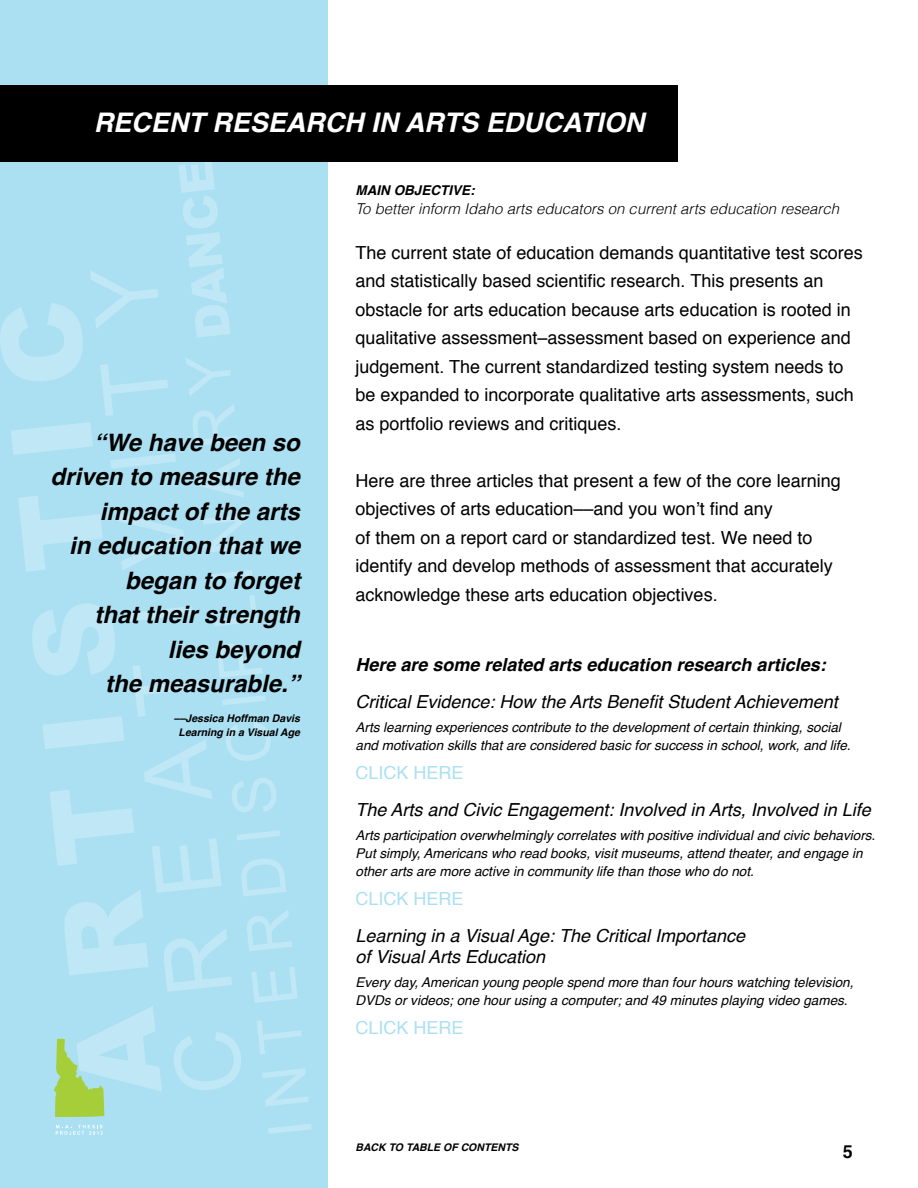
<style>
.page{position:relative;width:918px;height:1188px;background:#fff}
.page>*{position:absolute;margin:0;border:0;box-sizing:border-box;transform-origin:0 0}
.t1{font:italic 700 27px "Helvetica";color:#fff}
.t2{font:italic 700 24px/34.5px "Helvetica";color:#000;text-align:right}
.t3{font:18px/28.5px "Helvetica";color:#000}
.t4{font:italic 18px/21px "Helvetica";color:#000}
.t5{font:italic 700 18px "Helvetica";color:#000}
.t6{font:18px "Helvetica";color:#abe0f3}
.t7{font:700 18px "Helvetica";color:#000}
.t8{font:italic 300 15px "Helvetica";color:#000}
.t9{font:italic 13.5px/18px "Helvetica";color:#000}
.t10{font:italic 700 13.5px "Helvetica";color:#000}
.t11{font:italic 700 10.5px/13.5px "Helvetica";color:#000;text-align:center}
</style>
<div class="page">
<div style="left:0;top:0;width:328px;height:1188px;background:#abe0f3"></div>
<svg style="left:179px;top:162px;width:51px;height:175px"></svg>
<svg style="left:268px;top:1124px;width:44px;height:10px"></svg>
<svg style="left:209px;top:570px;width:43px;height:10px"></svg>
<svg style="left:203px;top:515px;width:46px;height:38px"></svg>
<svg style="left:199px;top:458px;width:45px;height:40px"></svg>
<svg style="left:193px;top:404px;width:45px;height:42px"></svg>
<svg style="left:186px;top:358px;width:45px;height:38px"></svg>
<svg style="left:18px;top:496px;width:85px;height:76px"></svg>
<svg style="left:11px;top:422px;width:82px;height:33px"></svg>
<svg style="left:0;top:303px;width:83px;height:78px"></svg>
<svg style="left:116px;top:512px;width:68px;height:58px"></svg>
<svg style="left:111px;top:453px;width:65px;height:16px"></svg>
<svg style="left:100px;top:364px;width:68px;height:52px"></svg>
<svg style="left:90px;top:270px;width:68px;height:58px"></svg>
<div style="left:0;top:85px;width:678px;height:77px;background:#000"></div>
<svg style="left:32px;top:595px;width:277px;height:522px"></svg>
<svg style="left:56px;top:1125px;width:47px;height:10px"></svg>
<h1 class="t1" style="left:94px;top:100px;width:552px">RECENT RESEARCH IN ARTS EDUCATION</h1>
<h2 class="t2" style="left:51px;top:425px;width:251px">“We have been so driven to measure the impact of the arts<br>in education that we began to forget<br>that their strength lies beyond<br>the measurable.”</h2>
<p class="t11" style="left:174px;top:712px;width:128px">––Jessica Hoffman Davis<br>Learning in a Visual Age</p>
<p class="t10" style="left:356px;top:179px;width:121px">MAIN OBJECTIVE:</p>
<p class="t8" style="left:356px;top:199px;width:485px">To better inform Idaho arts educators on current arts education research</p>
<p class="t3" style="left:356px;top:239px;width:509px">The current state of education demands quantitative test scores and statistically based scientific research. This presents an obstacle for arts education because arts education is rooted in qualitative assessment–assessment based on experience and judgement. The current standardized testing system needs to be expanded to incorporate qualitative arts assessments, such as portfolio reviews and critiques.</p>
<p class="t3" style="left:356px;top:467px;width:487px">Here are three articles that present a few of the core learning objectives of arts education––and you won’t find any<br>of them on a report card or standardized test. We need to identify and develop methods of assessment that accurately acknowledge these arts education objectives.</p>
<p class="t5" style="left:356px;top:650px;width:472px">Here are some related arts education research articles:</p>
<p class="t4" style="left:356px;top:692px;width:484px">Critical Evidence: How the Arts Benefit Student Achievement</p>
<p class="t9" style="left:356px;top:719px;width:497px">Arts learning experiences contribute to the development of certain thinking, social and motivation skills that are considered basic for success in school, work, and life.</p>
<p class="t6" style="left:356px;top:759px;width:110px">CLICK HERE</p>
<p class="t4" style="left:356px;top:800px;width:517px">The Arts and Civic Engagement: Involved in Arts, Involved in Life</p>
<p class="t9" style="left:356px;top:827px;width:521px">Arts participation overwhelmingly correlates with positive individual and civic behaviors.<br>Put simply, Americans who read books, visit museums, attend theater, and engage in other arts are more active in community life than those who do not.</p>
<p class="t6" style="left:356px;top:885px;width:110px">CLICK HERE</p>
<p class="t4" style="left:356px;top:926px;width:391px">Learning in a Visual Age: The Critical Importance of Visual Arts Education</p>
<p class="t9" style="left:356px;top:974px;width:500px">Every day, American young people spend more than four hours watching television,<br>DVDs or videos; one hour using a computer; and 49 minutes playing video games.</p>
<p class="t6" style="left:356px;top:1014px;width:110px">CLICK HERE</p>
<p class="t11" style="left:356px;top:1141px;width:9px">back</p>
<p class="t11" style="left:389px;top:1141px;width:26px">to table</p>
<p class="t11" style="left:443px;top:1141px;width:26px">of contents</p>
<p class="t7" style="left:843px;top:1137px;width:12px">5</p>
</div>
